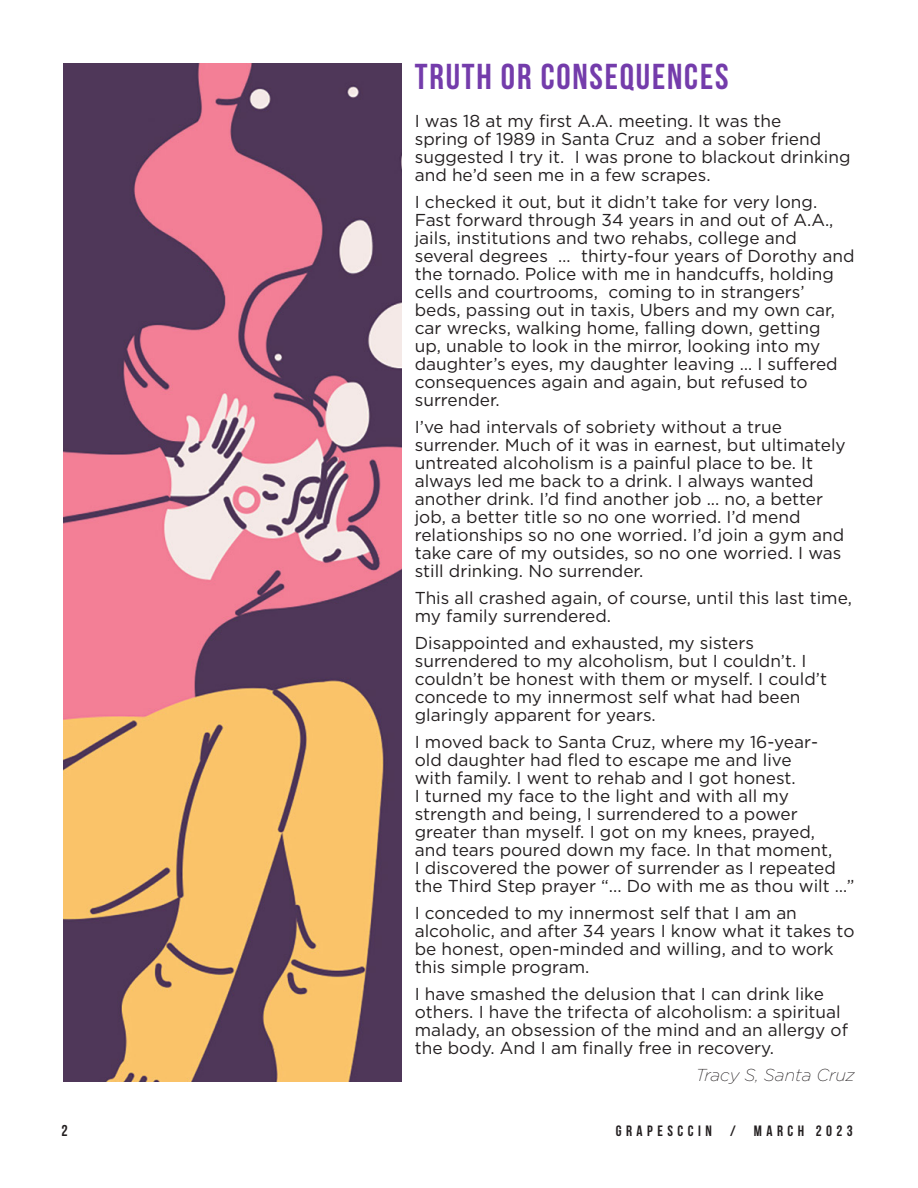
<style>
.page{position:relative;width:918px;height:1188px;background:#fff}
.page>*{position:absolute;margin:0;border:0;box-sizing:border-box;transform-origin:0 0}
.copy{font:700 36px "Bebas Neue";letter-spacing:.05em;color:#743cab}
.copy-2{font:17.25px/18px "Gotham";color:#231f20}
.copy-3{font:italic 200 17.25px "Gotham";color:#231f20}
.t1{font:700 15.75px "Bebas Neue";color:#231f20}
.t2{font:700 15px "Bebas Neue";letter-spacing:.3em;color:#231f20}
</style>
<div class="page">
<img style="left:64px;top:64px;width:338px;height:1018px">
<p class="copy" style="left:415px;top:56px;width:315px">TRUTH OR CONSEQUENCES</p>
<p class="copy-2" style="left:415px;top:112px;width:437px">I was 18 at my first A.A. meeting. It was the<br>spring of 1989 in Santa Cruz and a sober friend suggested I try it. I was prone to blackout drinking and he’d seen me in a few scrapes.</p>
<p class="copy-2" style="left:415px;top:193px;width:441px">I checked it out, but it didn’t take for very long.<br>Fast forward through 34 years in and out of A.A., jails, institutions and two rehabs, college and several degrees … thirty-four years of Dorothy and the tornado. Police with me in handcuffs, holding cells and courtrooms, coming to in strangers’ beds, passing out in taxis, Ubers and my own car, car wrecks, walking home, falling down, getting<br>up, unable to look in the mirror, looking into my daughter’s eyes, my daughter leaving … I suffered consequences again and again, but refused to surrender.</p>
<p class="copy-2" style="left:415px;top:418px;width:432px">I’ve had intervals of sobriety without a true surrender. Much of it was in earnest, but ultimately untreated alcoholism is a painful place to be. It always led me back to a drink. I always wanted another drink. I’d find another job ... no, a better job, a better title so no one worried. I’d mend relationships so no one worried. I’d join a gym and take care of my outsides, so no one worried. I was still drinking. No surrender.</p>
<p class="copy-2" style="left:415px;top:589px;width:439px">This all crashed again, of course, until this last time, my family surrendered.</p>
<p class="copy-2" style="left:415px;top:634px;width:414px">Disappointed and exhausted, my sisters surrendered to my alcoholism, but I couldn’t. I couldn’t be honest with them or myself. I could’t concede to my innermost self what had been glaringly apparent for years.</p>
<p class="copy-2" style="left:415px;top:733px;width:441px">I moved back to Santa Cruz, where my 16-year-<br>old daughter had fled to escape me and live<br>with family. I went to rehab and I got honest.<br>I turned my face to the light and with all my strength and being, I surrendered to a power greater than myself. I got on my knees, prayed,<br>and tears poured down my face. In that moment,<br>I discovered the power of surrender as I repeated the Third Step prayer “... Do with me as thou wilt …”</p>
<p class="copy-2" style="left:415px;top:904px;width:441px">I conceded to my innermost self that I am an alcoholic, and after 34 years I know what it takes to be honest, open-minded and willing, and to work this simple program.</p>
<p class="copy-2" style="left:415px;top:984px;width:435px">I have smashed the delusion that I can drink like others. I have the trifecta of alcoholism: a spiritual malady, an obsession of the mind and an allergy of the body. And I am finally free in recovery.</p>
<p class="copy-3" style="left:696px;top:1064px;width:160px">Tracy S, Santa Cruz</p>
<p class="t1" style="left:62px;top:1122px;width:8px">2</p>
<p class="t2" style="left:616px;top:1122px;width:239px">GRAPESCCIN / MARCH 2023</p>
</div>
